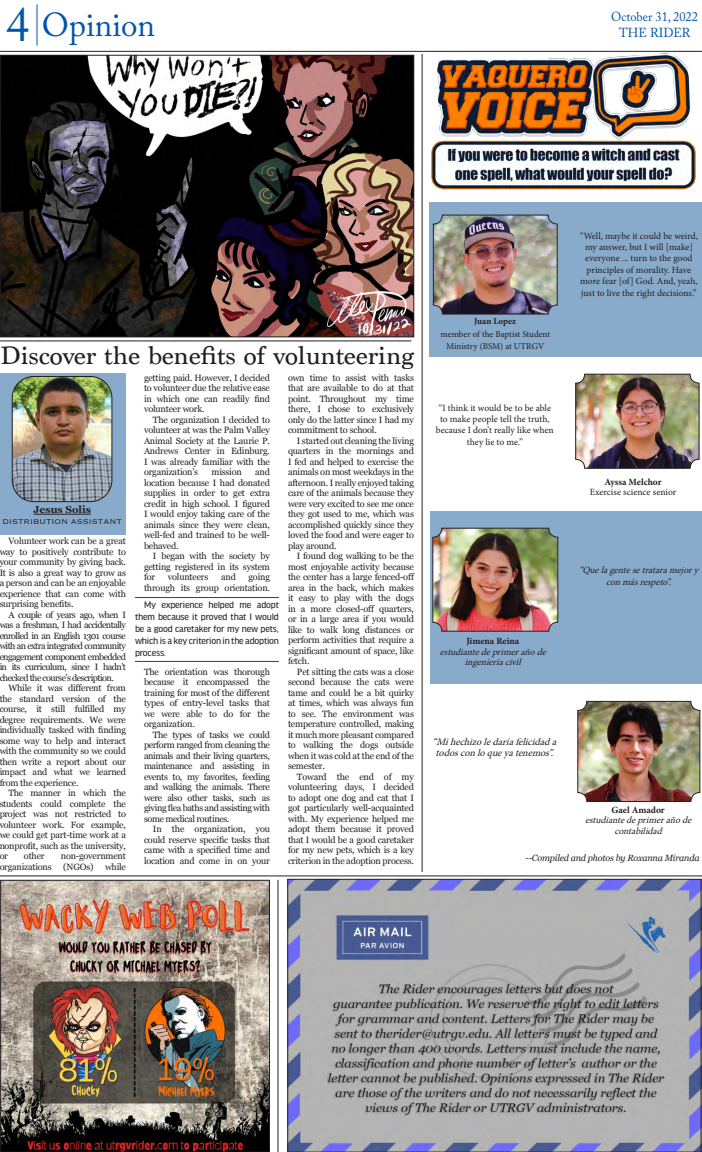
<style>
.page{position:relative;width:702px;height:1152px;background:#fff}
.page>*{position:absolute;margin:0;border:0;box-sizing:border-box;transform-origin:0 0}
.t1{font:49.3px "Adobe Caslon Pro";color:#0055a7;scale:.95 1}
.t2{font:33px "Adobe Caslon Pro";color:#0055a7}
.t3{font:26.4px "Marion";color:#231f20;scale:1.04 1}
.t4{font:13px "Adobe Caslon Pro";color:#0055a7;scale:.95 1}
.Normal__Web{font:700 10.2px "Georgia";color:#231f20}
.t5{font:10px/12px "Good Headline Pro News";letter-spacing:-.02em;color:#231f20;text-align:justify}
.t6{font:italic 10px/11px "Minion Pro";color:#231f20}
.t7{font:9.5px/11.4px "Minion Pro";color:#231f20;text-align:center}
.t8{font:italic 9.5px/10.5px "Minion Pro";color:#231f20;text-align:center}
.t9{font:700 9.5px "Minion Pro";color:#231f20}
.t10{font:9.1px/10.5px "Georgia";letter-spacing:-.02em;color:#231f20;text-align:justify}
.t11{font:9px/12.5px "Minion Pro";color:#231f20;text-align:center}
.t12{font:italic 9px "Georgia";letter-spacing:-.02em;color:#231f20}
.Normal__Web-2{font:300 9px "Copperplate";color:#231f20}
.t13{font:700 9px "Minion Pro";letter-spacing:.005em;color:#231f20}
</style>
<div class="page">
<hr style="left:37px;top:4px;width:1px;height:42px;background:#0055a7">
<hr style="left:0;top:51px;width:702px;height:1px;background:#231f20">
<div style="left:429px;top:203px;width:273px;height:154px;background:#89abcb"></div>
<div style="left:430px;top:511px;width:272px;height:173px;background:#89abcb"></div>
<hr style="left:0;top:876px;width:702px;height:1px;background:#231f20">
<hr style="left:0;top:341px;width:411px;height:1px;background:#231f20">
<svg style="left:287px;top:879px;width:415px;height:273px"></svg>
<img style="left:2px;top:57px;width:410px;height:278px">
<div style="left:0;top:55px;width:414px;height:282px;border:1px solid #231f20"></div>
<hr style="left:422px;top:54px;width:1px;height:818px;background:#231f20">
<img style="left:434px;top:530px;width:122px;height:100px">
<div style="left:432px;top:528px;width:126px;height:104px;border:1px solid #231f20;border-radius:9px"></div>
<img style="left:431px;top:50px;width:269px;height:140px">
<hr style="left:278px;top:880px;width:1px;height:272px;background:#231f20">
<img style="left:435px;top:217px;width:121px;height:96px">
<div style="left:433px;top:215px;width:125px;height:100px;border:1px solid #231f20;border-radius:9px"></div>
<img style="left:577px;top:376px;width:121px;height:91px">
<div style="left:575px;top:374px;width:125px;height:95px;border:1px solid #231f20;border-radius:9px"></div>
<div style="left:0;top:373px;width:126px;height:161px;background:#89abcb"></div>
<img style="left:12px;top:376px;width:100px;height:126px">
<div style="left:12px;top:376px;width:100px;height:126px;border:1px solid #231f20;border-radius:21px"></div>
<hr style="left:34px;top:514px;width:57px;height:1px;background:#231f20">
<hr style="left:135px;top:661px;width:144px;height:1px;background:#0055a7">
<hr style="left:135px;top:597px;width:144px;height:1px;background:#0055a7">
<img style="left:579px;top:703px;width:119px;height:97px">
<div style="left:577px;top:701px;width:123px;height:101px;border:1px solid #231f20;border-radius:9px"></div>
<img style="left:0;top:880px;width:270px;height:272px">
<p class="t1" style="left:6px;top:-4px;width:26px">4</p>
<p class="t2" style="left:42px;top:6px;width:115px">Opinion</p>
<p class="t4" style="left:611px;top:9px;width:93px">October 31, 2022</p>
<p class="t4" style="left:619px;top:24px;width:77px">THE RIDER</p>
<p class="t3" style="left:0;top:340px;width:400px">Discover the benefits of volunteering</p>
<p class="Normal__Web" style="left:34px;top:502px;width:59px">Jesus Solis</p>
<p class="Normal__Web-2" style="left:3px;top:516px;width:121px">DISTRIBUTION ASSISTANT</p>
<p class="t10" style="left:-1px;top:535px;width:128px;text-indent:9px">Volunteer work can be a great way to positively contribute to your community by giving back.<br>It is also a great way to grow as a person and can be an enjoyable experience that can come with surprising benefits.</p>
<p class="t10" style="left:-1px;top:609px;width:128px;text-indent:9px">A couple of years ago, when I was a freshman, I had accidentally enrolled in an English 1301 course with an extra integrated community engagement component embedded in its curriculum, since I hadn’t checked the course’s description.</p>
<p class="t10" style="left:-1px;top:682px;width:128px;text-indent:9px">While it was different from the standard version of the course, it still fulfilled my degree requirements. We were individually tasked with finding some way to help and interact with the community so we could then write a report about our impact and what we learned from the experience.</p>
<p class="t10" style="left:-1px;top:787px;width:128px;text-indent:9px">The manner in which the students could complete the project was not restricted to volunteer work. For example, we could get part-time work at a nonprofit, such as the university, or</p>
<p class="t10" style="left:24px;top:850px;width:22px">other</p>
<p class="t10" style="left:61px;top:850px;width:67px">non-government</p>
<p class="t10" style="left:-1px;top:861px;width:54px">organizations</p>
<p class="t10" style="left:63px;top:861px;width:32px">(NGOs)</p>
<p class="t10" style="left:105px;top:861px;width:22px">while</p>
<p class="t10" style="left:144px;top:372px;width:127px">getting paid. However, I decided to volunteer due the relative ease in which one can readily find volunteer work.</p>
<p class="t10" style="left:144px;top:414px;width:127px;text-indent:9px">The organization I decided to volunteer at was the Palm Valley Animal Society at the Laurie P.<br>Andrews Center in Edinburg.<br>I was already familiar with the organization’s</p>
<p class="t10" style="left:144px;top:466px;width:128px;text-indent:111px">and location because I had donated supplies in order to get extra credit in high school. I figured I would enjoy taking care of the animals since they were clean, well-fed and trained to be well&shy;behaved.</p>
<p class="t10" style="left:144px;top:550px;width:127px;text-indent:9px">I began with the society by getting registered in its system for</p>
<p class="t10" style="left:212px;top:466px;width:32px">mission</p>
<p class="t10" style="left:168px;top:571px;width:42px">volunteers</p>
<p class="t10" style="left:221px;top:571px;width:16px">and</p>
<p class="t10" style="left:144px;top:571px;width:127px;text-align:right">going<br>through its group orientation.</p>
<p class="t5" style="left:135px;top:599px;width:146px;text-indent:9px">My experience helped me adopt them because it proved that I would be a good caretaker for my new pets, which is a key criterion in the adoption process.</p>
<p class="t10" style="left:144px;top:666px;width:127px">The orientation was thorough because it encompassed the training for most of the different types of entry-level tasks that we were able to do for the organization.</p>
<p class="t10" style="left:144px;top:729px;width:128px;text-indent:9px">The types of tasks we could perform ranged from cleaning the animals and their living quarters, maintenance and assisting in events to, my favorites, feeding and walking the animals. There were also other tasks, such as giving flea baths and assisting with some medical routines.</p>
<p class="t10" style="left:144px;top:823px;width:128px;text-indent:9px">In the organization, you could reserve specific tasks that came with a specified time and location and come in on your</p>
<p class="t10" style="left:288px;top:372px;width:127px">own time to assist with tasks that are available to do at that point. Throughout my time there, I chose to exclusively only do the latter since I had my commitment to school.</p>
<p class="t10" style="left:288px;top:435px;width:128px;text-indent:9px">I started out cleaning the living quarters in the mornings and I fed and helped to exercise the animals on most weekdays in the afternoon. I really enjoyed taking care of the animals because they were very excited to see me once they got used to me, which was accomplished quickly since they loved the food and were eager to play around.</p>
<p class="t10" style="left:288px;top:550px;width:128px;text-indent:9px">I found dog walking to be the most enjoyable activity because the center has a large fenced-off area in the back, which makes it easy to play with the dogs in a more closed-off quarters, or in a large area if you would like to walk long distances or perform activities that require a significant amount of space, like fetch.</p>
<p class="t10" style="left:288px;top:666px;width:127px;text-indent:9px">Pet sitting the cats was a close second because the cats were tame and could be a bit quirky at times, which was always fun to see. The environment was temperature controlled, making it much more pleasant compared to walking the dogs outside when it was cold at the end of the semester.</p>
<p class="t10" style="left:288px;top:771px;width:127px;text-indent:9px">Toward the end of my volunteering days, I decided to adopt one dog and cat that I got particularly well-acquainted with. My experience helped me adopt them because it proved that I would be a good caretaker for my new pets, which is a key criterion in the adoption process.</p>
<p class="t13" style="left:474px;top:315px;width:44px">Juan Lopez</p>
<p class="t11" style="left:441px;top:328px;width:111px">member of the Baptist Student<br>Ministry (BSM) at UTRGV</p>
<p class="t7" style="left:436px;top:402px;width:119px">“I think it would be to be able to make people tell the truth, because I don’t really like when they lie to me.”</p>
<p class="t7" style="left:580px;top:230px;width:120px">“Well, maybe it could be weird, my answer, but I will [make] everyone ... turn to the good principles of morality. Have more fear [of] God. And, yeah, just to live the right decisions.”</p>
<p class="t9" style="left:604px;top:475px;width:59px">Ayssa Melchor</p>
<p class="t7" style="left:590px;top:486px;width:88px">Exercise science senior</p>
<p class="t9" style="left:466px;top:634px;width:54px">Jimena Reina</p>
<p class="t8" style="left:440px;top:646px;width:111px">estudiantedeprimerañode ingenieriacivil</p>
<p class="t8" style="left:579px;top:565px;width:124px;line-height:11.4px">“Quelagentesetrataramej ory conmásrespeto”.</p>
<p class="t6" style="left:433px;top:737px;width:129px">“Mihechizoledaríafelicidada todosconloqueyatenemos”.</p>
<p class="t9" style="left:612px;top:803px;width:55px">Gael Amador</p>
<p class="t8" style="left:585px;top:815px;width:111px">estudiantedeprimerañode contabilidad</p>
<p class="t12" style="left:525px;top:851px;width:176px">--Compiled and photos by Roxanna Miranda</p>
</div>
